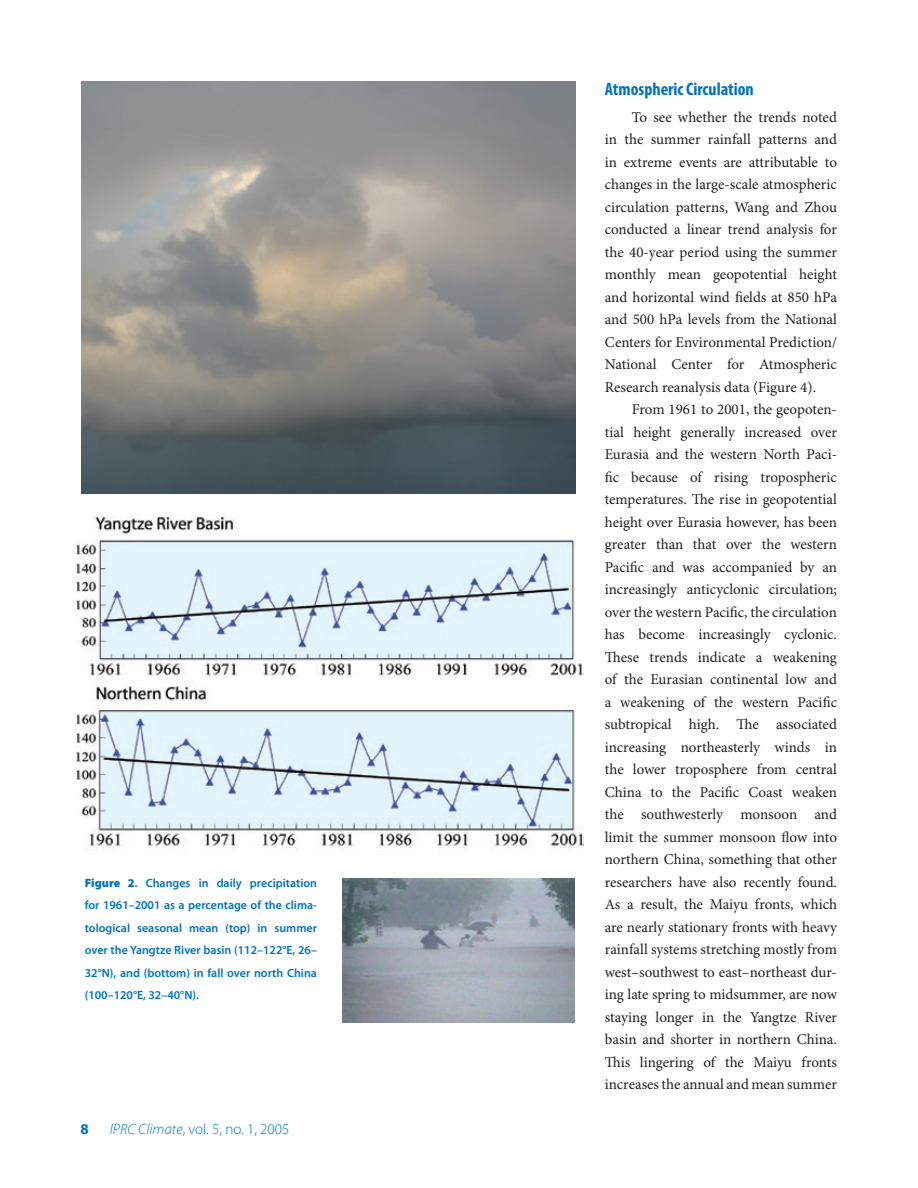
<style>
.page{position:relative;width:918px;height:1188px;background:#fff}
.page>*{position:absolute;margin:0;border:0;box-sizing:border-box;transform-origin:0 0}
.t1{font:700 condensed 18px "Myriad Pro";color:#0072bc}
.t2{font:15px/22.5px "Minion Pro";letter-spacing:-.005em;color:#231f20;text-align:justify}
.t3{font:300 15px "Myriad Pro";color:#0072bc}
.t4{font:700 15px "Myriad Pro";color:#0072bc}
.t5{font:600 12px/22.5px "Myriad Pro";color:#0072bc;text-align:justify}
.s1{font-weight:900}
.s2{font-style:italic}
</style>
<div class="page">
<img style="left:75px;top:515px;width:509px;height:336px">
<img style="left:342px;top:878px;width:232px;height:144px">
<img style="left:81px;top:81px;width:494px;height:412px">
<p class="t5" style="left:85px;top:871px;width:234px"><span class="s1">Figure 2</span>. Changes in daily precipitation for 1961–2001 as a percentage of the clima&shy;tological seasonal mean (top) in summer over the Yangtze River basin (112–122°E, 26– 32°N), and (bottom) in fall over north China (100–120°E, 32–40°N).</p>
<p class="t4" style="left:81px;top:1121px;width:10px">8</p>
<p class="t3" style="left:110px;top:1121px;width:181px"><span class="s2">IPRC Climate</span>, vol. 5, no. 1, 2005</p>
<p class="t1" style="left:605px;top:79px;width:151px">Atmospheric Circulation</p>
<p class="t2" style="left:605px;top:106px;width:234px;text-indent:27px">To see whether the trends noted in the summer rainfall patterns and in extreme events are attributable to changes in the large-scale atmospheric circulation patterns, Wang and Zhou conducted a linear trend analysis for the 40-year period using the summer monthly mean geopotential height and horizontal wind fields at 850 hPa and 500 hPa levels from the National Centers for Environmental Prediction/ National Center for Atmospheric Research reanalysis data (Figure 4).</p>
<p class="t2" style="left:605px;top:399px;width:234px;text-indent:27px">From 1961 to 2001, the geopoten&shy;tial height generally increased over Eurasia and the western North Paci&shy;fic because of rising tropospheric temperatures. The rise in geopotential height over Eurasia however, has been greater than that over the western Pacific and was accompanied by an increasingly anticyclonic circulation; over the western Pacific, the circulation has become increasingly cyclonic.<br>These trends indicate a weakening of the Eurasian continental low and a weakening of the western Pacific subtropical high. The associated increasing northeasterly winds in the lower troposphere from central China to the Pacific Coast weaken the southwesterly monsoon and limit the summer monsoon flow into northern China, something that other researchers have also recently found.<br>As a result, the Maiyu fronts, which are nearly stationary fronts with heavy rainfall systems stretching mostly from west–southwest to east–northeast dur&shy;ing late spring to midsummer, are now staying longer in the Yangtze River basin and shorter in northern China.<br>This lingering of the Maiyu fronts increases the annual and mean summer</p>
</div>
